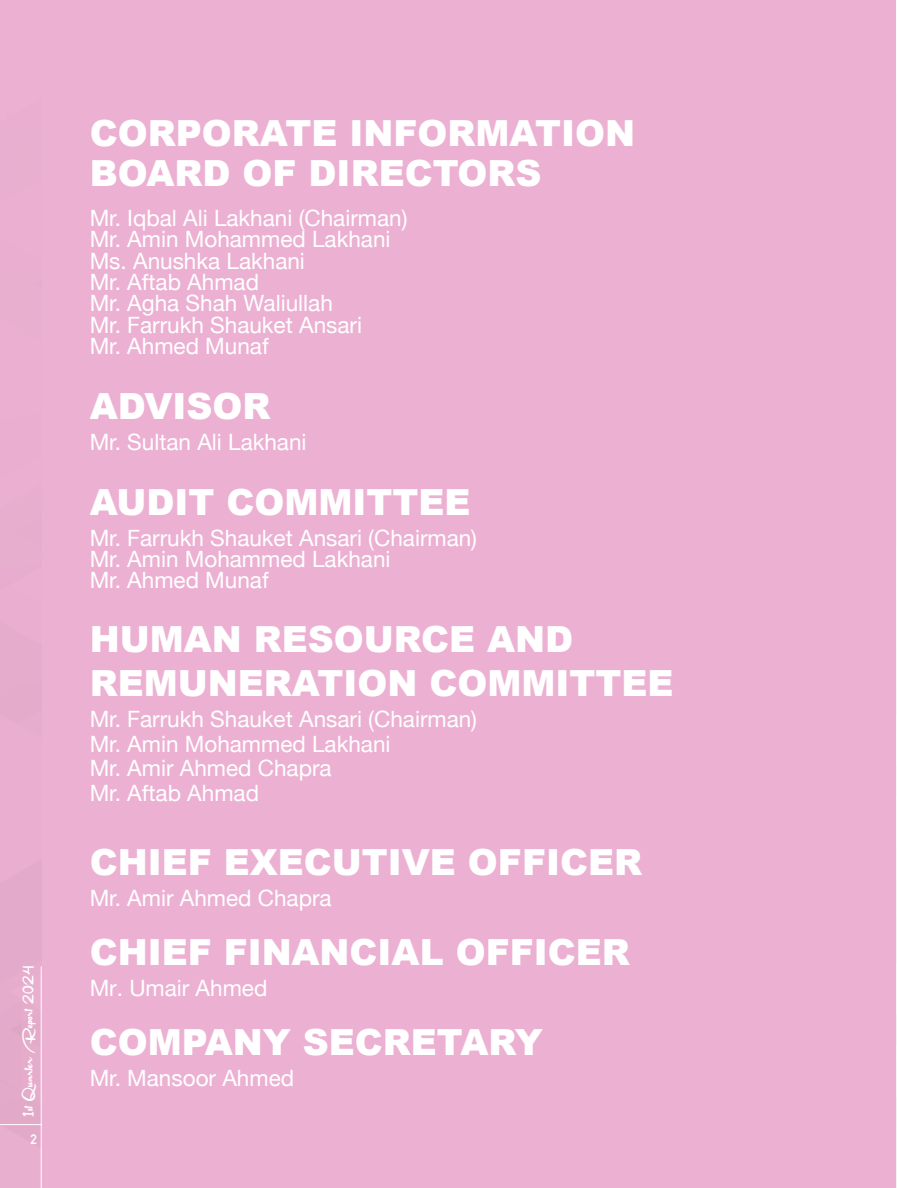
<style>
.page{position:relative;width:897px;height:1188px;background:#fff}
.page>*{position:absolute;margin:0;border:0;box-sizing:border-box;transform-origin:0 0}
.t1{font:900 36px/40.5px "Arial";color:#fff}
.t2{font:22.5px/21.5px "Helvetica Neue";color:#fff}
.t3{font:15px "Chocochici";color:#fff}
.t4{font:700 13.5px "DIN Alternate";color:#fff}
</style>
<div class="page">
<div style="left:0;top:0;width:53px;height:1188px;background:#ecb1d2"></div>
<hr style="left:41px;top:967px;width:1px;height:221px;background:#fff">
<hr style="left:0;top:1124px;width:56px;height:1px;background:#fff">
<div style="left:42px;top:0;width:853px;height:1188px;background:#ecb1d2"></div>
<p class="t3" style="left:16px;top:1117px;width:152px;rotate:-90deg">1st Quarter Report 2024</p>
<p class="t4" style="left:30px;top:1129px;width:8px">2</p>
<h1 class="t1" style="left:90px;top:111px;width:547px">CORPORATE INFORMATION<br>BOARD OF DIRECTORS</h1>
<p class="t2" style="left:90px;top:208px;width:319px">Mr. Iqbal Ali Lakhani (Chairman)<br>Mr. Amin Mohammed Lakhani<br>Ms. Anushka Lakhani<br>Mr. Aftab Ahmad<br>Mr. Agha Shah Waliullah<br>Mr. Farrukh Shauket Ansari<br>Mr. Ahmed Munaf</p>
<h1 class="t1" style="left:90px;top:384px;width:182px">ADVISOR</h1>
<p class="t2" style="left:90px;top:432px;width:218px">Mr. Sultan Ali Lakhani</p>
<h1 class="t1" style="left:90px;top:480px;width:382px">AUDIT COMMITTEE</h1>
<p class="t2" style="left:90px;top:528px;width:389px">Mr. Farrukh Shauket Ansari (Chairman)<br>Mr. Amin Mohammed Lakhani<br>Mr. Ahmed Munaf</p>
<h1 class="t1" style="left:90px;top:617px;width:585px;line-height:43.2px">HUMAN RESOURCE AND<br>REMUNERATION COMMITTEE</h1>
<p class="t2" style="left:90px;top:708px;width:389px;line-height:24.9px">Mr. Farrukh Shauket Ansari (Chairman)<br>Mr. Amin Mohammed Lakhani<br>Mr. Amir Ahmed Chapra<br>Mr. Aftab Ahmad</p>
<h1 class="t1" style="left:90px;top:841px;width:554px">CHIEF EXECUTIVE OFFICER</h1>
<p class="t2" style="left:90px;top:889px;width:243px">Mr. Amir Ahmed Chapra</p>
<h1 class="t1" style="left:90px;top:931px;width:541px">CHIEF FINANCIAL OFFICER</h1>
<p class="t2" style="left:90px;top:979px;width:179px">Mr. Umair Ahmed</p>
<h1 class="t1" style="left:90px;top:1021px;width:454px">COMPANY SECRETARY</h1>
<p class="t2" style="left:90px;top:1068px;width:206px">Mr. Mansoor Ahmed</p>
</div>
